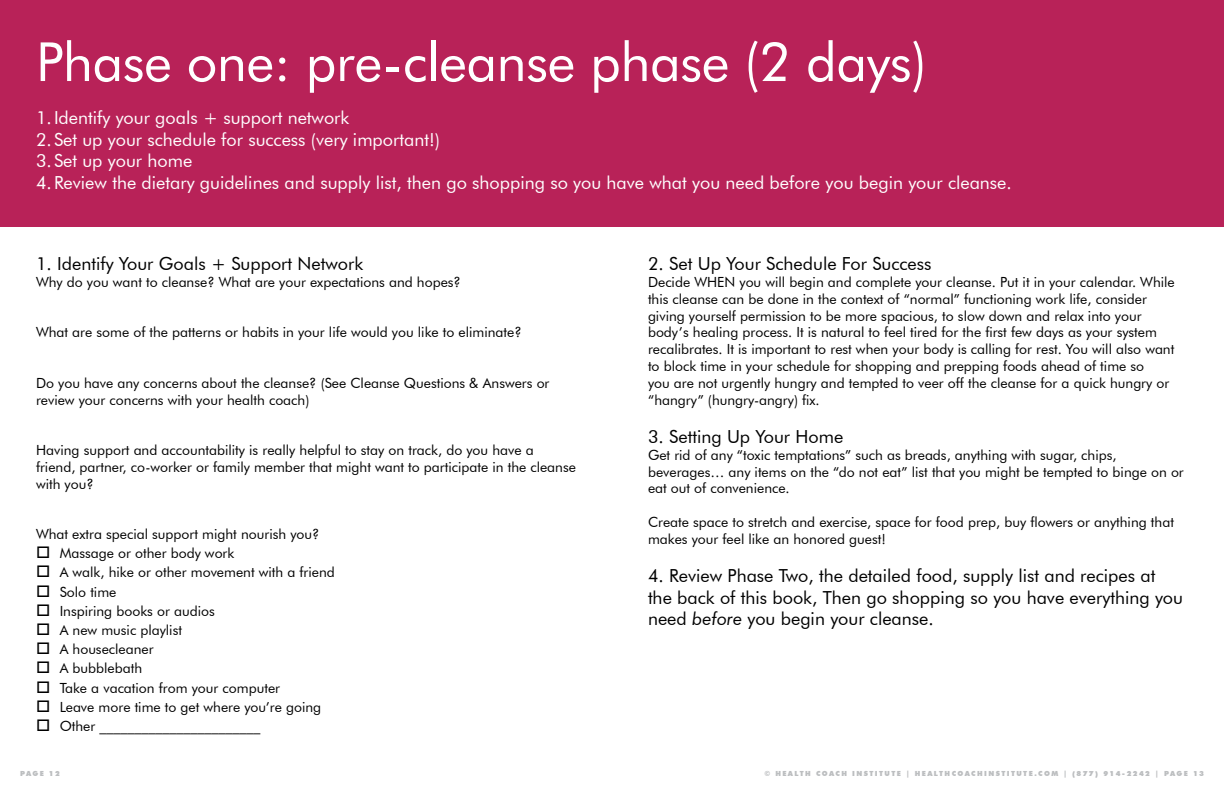
<style>
.page{position:relative;width:1224px;height:792px;background:#fff}
.page>*{position:absolute;margin:0;border:0;box-sizing:border-box;transform-origin:0 0}
.t1{font:54px "Futura BT";letter-spacing:-.01em;color:#fff}
.t2{font:18px/21.6px "Futura BT";color:#000}
.t3{font:18px/21.6px "Futura BT";color:#fff}
.t4{font:14px/16.8px "Futura BT";color:#000}
.t5{font:900 7px "Futura BT";letter-spacing:.2em;color:#bcbec0}
.s1{font-style:italic}
</style>
<div class="page">
<div style="left:0;top:0;width:1224px;height:226px;background:#b82258"></div>
<h1 class="t1" style="left:36px;top:29px;width:892px">Phase one: pre-cleanse phase (2 days)</h1>
<p class="t3" style="left:36px;top:107px;width:977px">1.Identify your goals + support network<br>2.Set up your schedule for success (very important!)<br>3.Set up your home<br>4.Review the dietary guidelines and supply list, then go shopping so you have what you need before you begin your cleanse.</p>
<p class="t2" style="left:36px;top:253px;width:329px">1. Identify Your Goals + Support Network</p>
<p class="t4" style="left:36px;top:273px;width:426px">Why do you want to cleanse? What are your expectations and hopes?</p>
<p class="t4" style="left:36px;top:324px;width:487px">What are some of the patterns or habits in your life would you like to eliminate?</p>
<p class="t4" style="left:36px;top:374px;width:515px">Do you have any concerns about the cleanse? (See Cleanse Questions &amp; Answers or review your concerns with your health coach)</p>
<p class="t4" style="left:36px;top:441px;width:541px">Having support and accountability is really helpful to stay on track, do you have a friend, partner, co-worker or family member that might want to participate in the cleanse with you?</p>
<p class="t4" style="left:36px;top:525px;width:285px">What extra special support might nourish you?</p>
<p class="t4" style="left:36px;top:545px;width:200px">□ Massage or other body work</p>
<p class="t4" style="left:36px;top:564px;width:300px">□ A walk, hike or other movement with a friend</p>
<p class="t4" style="left:36px;top:583px;width:82px">□ Solo time</p>
<p class="t4" style="left:36px;top:602px;width:180px">□ Inspiring books or audios</p>
<p class="t4" style="left:36px;top:621px;width:148px">□ A new music playlist</p>
<p class="t4" style="left:36px;top:641px;width:119px">□ A housecleaner</p>
<p class="t4" style="left:36px;top:660px;width:108px">□ A bubblebath</p>
<p class="t4" style="left:36px;top:679px;width:246px">□ Take a vacation from your computer</p>
<p class="t4" style="left:36px;top:698px;width:287px">□ Leave more time to get where you’re going</p>
<p class="t4" style="left:36px;top:717px;width:226px">□ Other _______________________</p>
<p class="t2" style="left:648px;top:253px;width:285px">2. Set Up Your Schedule For Success</p>
<p class="t4" style="left:648px;top:273px;width:528px">Decide WHEN you will begin and complete your cleanse. Put it in your calendar. While this cleanse can be done in the context of “normal” functioning work life, consider giving yourself permission to be more spacious, to slow down and relax into your body’s healing process. It is natural to feel tired for the first few days as your system recalibrates. It is important to rest when your body is calling for rest. You will also want to block time in your schedule for shopping and prepping foods ahead of time so<br>you are not urgently hungry and tempted to veer off the cleanse for a quick hungry or “hangry” (hungry-angry) fix.</p>
<p class="t2" style="left:648px;top:426px;width:197px">3. Setting Up Your Home</p>
<p class="t4" style="left:648px;top:446px;width:537px">Get rid of any “toxic temptations” such as breads, anything with sugar, chips, beverages… any items on the “do not eat” list that you might be tempted to binge on or eat out of convenience.</p>
<p class="t4" style="left:648px;top:513px;width:527px">Create space to stretch and exercise, space for food prep, buy flowers or anything that makes your feel like an honored guest!</p>
<p class="t2" style="left:648px;top:565px;width:537px">4. Review Phase Two, the detailed food, supply list and recipes at the back of this book, Then go shopping so you have everything you need <span class="s1">before</span> you begin your cleanse.</p>
<p class="t5" style="left:20px;top:770px;width:41px">PAGE 12</p>
<p class="t5" style="left:764px;top:770px;width:441px">© HEALTH COACH INSTITUTE | HEALTHCOACHINSTITUTE.COM | (877) 914-2242 | PAGE 13</p>
</div>
